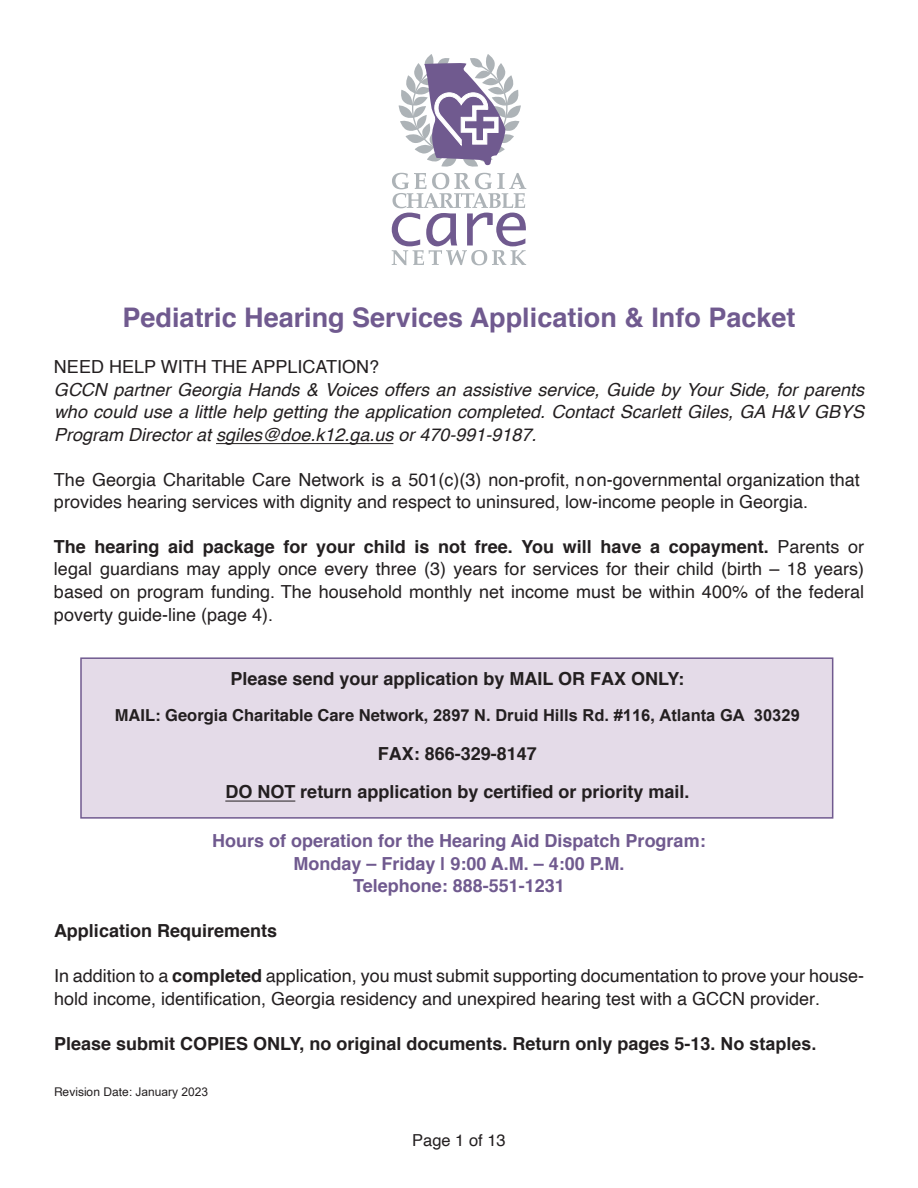
<style>
.page{position:relative;width:918px;height:1188px;background:#fff}
.page>*{position:absolute;margin:0;border:0;box-sizing:border-box;transform-origin:0 0}
.t1{font:700 27px "Helvetica";color:#705a8f}
.t2{font:18px/22.5px "Helvetica";color:#231f20}
.t3{font:italic 18px/22.5px "Helvetica";color:#231f20}
.t4{font:700 18px/38.2px "Helvetica";color:#231f20;text-align:center}
.t5{font:700 18px/22.5px "Helvetica";color:#705a8f;text-align:center}
.t6{font:700 16.5px "Arial";color:#231f20}
.t7{font:16.5px "Helvetica";color:#231f20}
.t8{font:12px "Helvetica";color:#231f20}
.s1{font-style:normal}
.s2{font-weight:700}
.s3{font-family:"Arial"}
.s4{font-family:"Helvetica"}
</style>
<div class="page">
<div style="left:80px;top:657px;width:753px;height:162px;background:#e4dbe8;border:2px solid #705a8f"></div>
<svg style="left:392px;top:54px;width:134px;height:211px"></svg>
<hr style="left:216px;top:443px;width:177px;height:1px;background:#231f20">
<hr style="left:225px;top:801px;width:70px;height:1px;background:#231f20">
<p class="t1" style="left:123px;top:295px;width:674px">Pediatric Hearing Services Application &amp; Info Packet</p>
<p class="t3" style="left:54px;top:356px;width:812px"><span class="s1">NEED HELP WITH THE APPLICATION?<br></span>GCCN partner Georgia Hands &amp; Voices offers an assistive service, Guide by Your Side, for parents who could use a little help getting the application completed. Contact Scarlett Giles, GA H&amp;V GBYS Program Director at sgiles@doe.k12.ga.us or 470-991-9187.</p>
<p class="t2" style="left:54px;top:469px;width:807px">The Georgia Charitable Care Network is a 501(c)(3) non-profit, non-governmental organization that provides hearing services with dignity and respect to uninsured, low-income people in Georgia.</p>
<p class="t2" style="left:54px;top:536px;width:812px;text-align:justify"><span class="s2">The hearing aid package for your child is not free. You will have a copayment.</span> Parents or legal guardians may apply once every three (3) years for services for their child (birth – 1<span class="s3">8</span> years) based on program funding. The household monthly net income must be within 400% of the federal poverty guide-line (page 4).</p>
<p class="t4" style="left:230px;top:660px;width:455px">Please send your application by MAIL OR FAX ONLY:</p>
<p class="t6" style="left:115px;top:703px;width:686px"><span class="s4">MAIL: Georgia Charitable Care Network,</span> 2897 N. Druid Hills Rd. #116<span class="s4">,</span> Atlanta GA 30329</p>
<p class="t4" style="left:225px;top:735px;width:466px">FAX: 866-329-8147<br>DO NOT return application by certi<span class="s3">f</span>ied or priority mail.</p>
<p class="t5" style="left:212px;top:830px;width:495px">Hours of operation for the Hearing Aid Dispatch Program:<br>Monday – Friday | 9:00 A.M. – 4:00 P.M.<br>Telephone: 888-551-1231</p>
<p class="t4" style="left:54px;top:912px;width:225px">Application Requirements</p>
<p class="t2" style="left:54px;top:965px;width:812px">In addition to a <span class="s2">completed</span> application, you must submit supporting documentation to prove your house&shy;hold income, identification, Georgia residency and unexpired hearing test with a GCCN provider.</p>
<p class="t4" style="left:54px;top:1024px;width:764px">Please submit COPIES ONLY, no original documents. Return only pages 5-13. <span class="s3">No staples.</span></p>
<p class="t8" style="left:54px;top:1083px;width:156px">Revision Date: <span class="s3">January 2023</span></p>
<p class="t7" style="left:412px;top:1128px;width:95px">Page 1 of 13</p>
</div>
